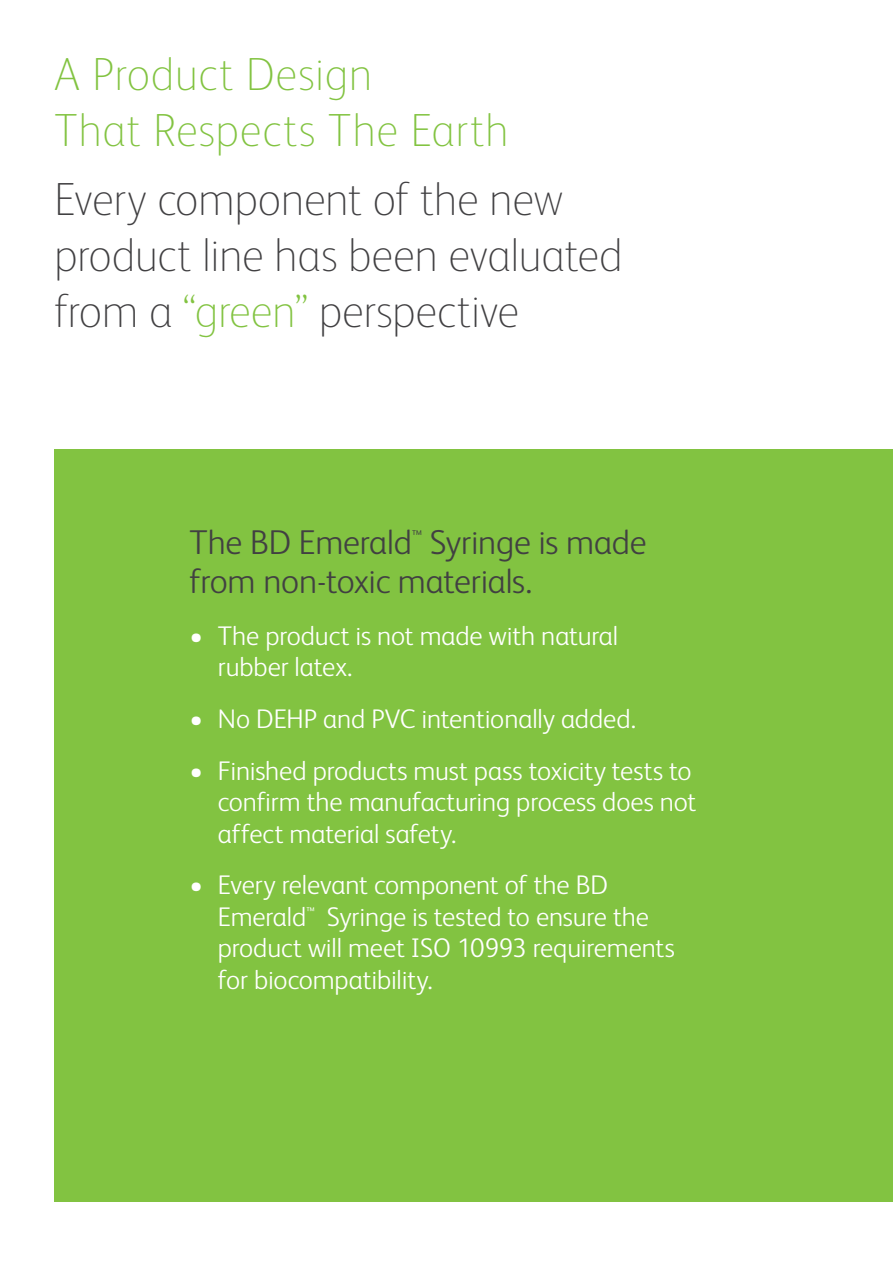
<style>
.page{position:relative;width:893px;height:1263px;background:#fff}
.page>*{position:absolute;margin:0;border:0;box-sizing:border-box;transform-origin:0 0}
.t1{font:100 46.5px/55.8px "FS Albert Pro";letter-spacing:-.01em;color:#414042}
.t2{font:100 46.5px/55.8px "FS Albert Pro";letter-spacing:.01em;color:#82c341}
.t3{font:300 34.5px/39px "FS Albert Pro";letter-spacing:-.005em;color:#414042}
.t4{font:300 27px/31.5px "FS Albert Pro";letter-spacing:-.005em;color:#fff}
.s1{color:#82c341}
</style>
<div class="page">
<div style="left:54px;top:449px;width:839px;height:753px;background:#82c341"></div>
<h1 class="t2" style="left:54px;top:44px;width:456px">A Product Design<br>That Respects The Earth</h1>
<h1 class="t1" style="left:54px;top:169px;width:570px">Every component of the new product line has been evaluated from a <span class="s1">“green”</span> perspective</h1>
<p class="t3" style="left:189px;top:520px;width:459px">The BD Emerald<sup>™</sup> Syringe is made from non-toxic materials.</p>
<p class="t4" style="left:218px;top:618px;width:402px;text-indent:-29px">• The product is not made with natural rubber latex.</p>
<p class="t4" style="left:189px;top:701px;width:448px">• No DEHP and PVC intentionally added.</p>
<p class="t4" style="left:218px;top:753px;width:480px;text-indent:-29px">• Finished products must pass toxicity tests to confirm the manufacturing process does not affect material safety.</p>
<p class="t4" style="left:218px;top:868px;width:459px;text-indent:-28px">• Every relevant component of the BD Emerald<sup>™</sup> Syringe is tested to ensure the product will meet ISO 10993 requirements for biocompatibility.</p>
</div>
